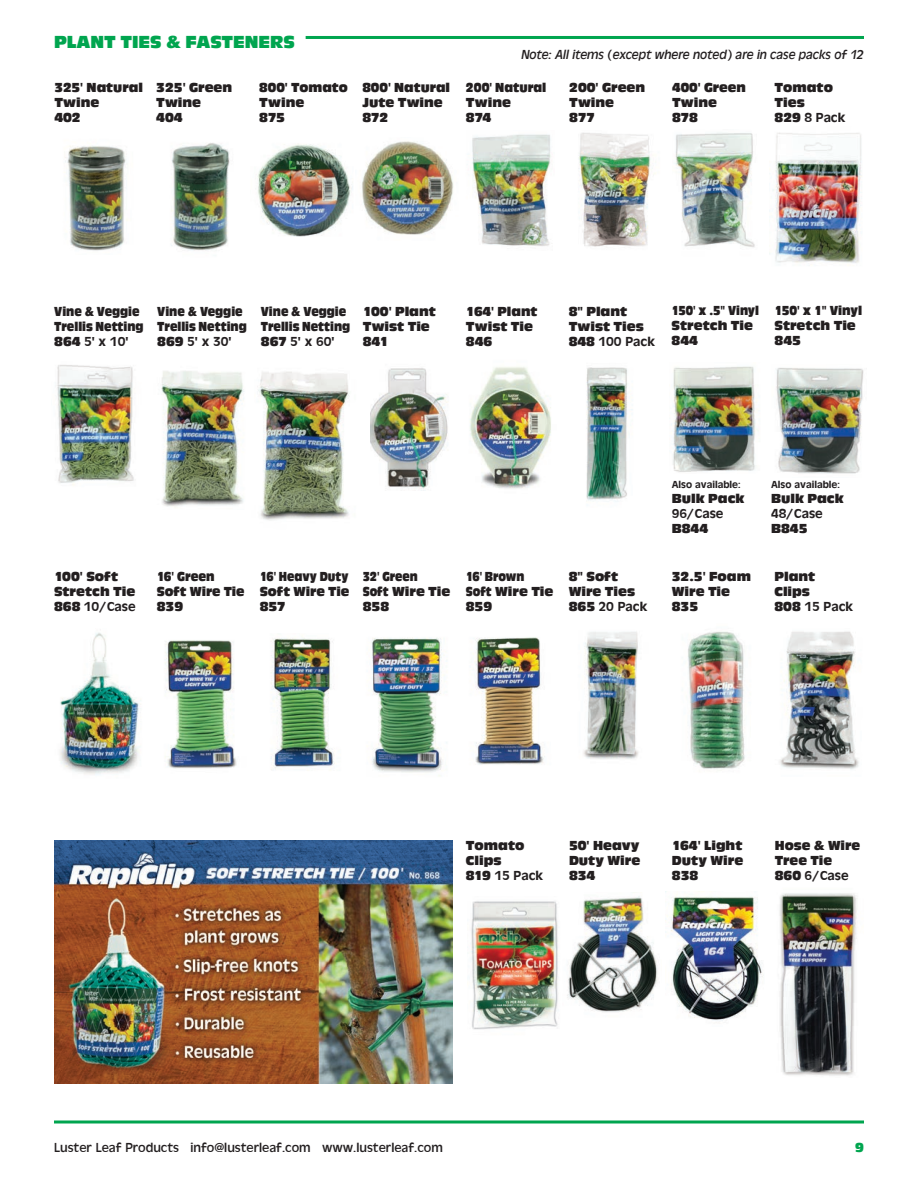
<style>
.page{position:relative;width:918px;height:1188px;background:#fff}
.page>*{position:absolute;margin:0;border:0;box-sizing:border-box;transform-origin:0 0}
.t1{font:18px "Antique Oli T Comp";color:#00a54f}
.t2{font:13.5px/15px "Antique Oli T Comp";color:#231f20}
.t3{font:13.5px "Antique Olive Bold";color:#231f20}
.t4{font:13.5px/15px "Antique Oli T Comp";color:#231f20;scale:.84 1}
.t5{font:13.5px/15px "Antique Oli T Comp";color:#231f20;scale:.82 1}
.t6{font:13.5px "Antique Olive";color:#231f20}
.t7{font:italic 13.5px "Antique Oli T";color:#231f20}
.t8{font:13.5px/15px "Antique Oli T Comp";color:#231f20;scale:.88 1}
.t9{font:13.5px/15px "Antique Oli T Comp";color:#231f20;scale:.87 1}
.t10{font:13.5px/15px "Antique Oli T Comp";color:#231f20;scale:.89 1}
.t11{font:13.5px "Antique Oli T Comp";color:#00a54f}
.t12{font:10.5px "Antique Olive Bold";color:#231f20}
.s1{font-family:"Antique Oli T Comp"}
</style>
<div class="page">
<hr style="left:306px;top:36px;width:558px;height:3px;background:#00a54f">
<img style="left:370px;top:368px;width:78px;height:121px">
<img style="left:470px;top:367px;width:81px;height:122px">
<img style="left:258px;top:371px;width:92px;height:149px">
<img style="left:586px;top:367px;width:47px;height:135px">
<img style="left:671px;top:366px;width:88px;height:106px">
<img style="left:776px;top:368px;width:88px;height:106px">
<img style="left:161px;top:371px;width:83px;height:136px">
<img style="left:57px;top:365px;width:77px;height:120px">
<svg style="left:54px;top:1120px;width:810px;height:4px;background:#3fbb7a"></svg>
<img style="left:772px;top:132px;width:90px;height:131px">
<img style="left:65px;top:146px;width:61px;height:105px">
<img style="left:171px;top:143px;width:59px;height:108px">
<img style="left:675px;top:133px;width:80px;height:115px">
<img style="left:257px;top:144px;width:96px;height:93px">
<img style="left:472px;top:134px;width:79px;height:112px">
<img style="left:579px;top:132px;width:77px;height:115px">
<img style="left:362px;top:141px;width:92px;height:94px">
<img style="left:60px;top:632px;width:80px;height:143px">
<img style="left:583px;top:632px;width:56px;height:127px">
<img style="left:271px;top:638px;width:64px;height:132px">
<img style="left:474px;top:637px;width:71px;height:128px">
<img style="left:165px;top:640px;width:72px;height:129px">
<img style="left:372px;top:638px;width:75px;height:138px">
<img style="left:779px;top:893px;width:78px;height:183px">
<img style="left:470px;top:901px;width:88px;height:129px">
<img style="left:779px;top:631px;width:80px;height:139px">
<img style="left:567px;top:896px;width:91px;height:116px">
<img style="left:688px;top:631px;width:57px;height:138px">
<img style="left:667px;top:896px;width:96px;height:127px">
<img style="left:54px;top:840px;width:399px;height:243px">
<h1 class="t1" style="left:54px;top:30px;width:242px">PLANT TIES &amp; FASTENERS</h1>
<p class="t7" style="left:521px;top:46px;width:344px">Note: All items (except where noted) are in case packs of 12</p>
<p class="t2" style="left:54px;top:79px;width:90px">325' Natural<br>Twine<br>402</p>
<p class="t2" style="left:156px;top:79px;width:77px">325' Green<br>Twine<br>404</p>
<p class="t2" style="left:672px;top:79px;width:75px">400' Green<br>Twine<br>878</p>
<p class="t2" style="left:362px;top:79px;width:89px">800' Natural<br>Jute Twine<br>872</p>
<p class="t10" style="left:466px;top:79px;width:92px">200' Natural<br>Twine<br>874</p>
<p class="t2" style="left:775px;top:79px;width:60px">Tomato<br>Ties</p>
<p class="t2" style="left:259px;top:79px;width:90px">800' Tomato<br>Twine<br>875</p>
<p class="t2" style="left:569px;top:79px;width:77px">200' Green<br>Twine<br>877</p>
<p class="t3" style="left:775px;top:110px;width:73px"><span class="s1">829</span> 8 Pack</p>
<p class="t4" style="left:54px;top:303px;width:108px">Vine &amp; Veggie<br>Trellis Netting</p>
<p class="t3" style="left:54px;top:335px;width:76px"><span class="s1">864</span> 5' x 10'</p>
<p class="t4" style="left:157px;top:303px;width:108px">Vine &amp; Veggie<br>Trellis Netting</p>
<p class="t3" style="left:157px;top:334px;width:76px"><span class="s1">869</span> 5' x 30'</p>
<p class="t4" style="left:261px;top:303px;width:108px">Vine &amp; Veggie<br>Trellis Netting</p>
<p class="t3" style="left:261px;top:334px;width:75px"><span class="s1">867</span> 5' x 60'</p>
<p class="t2" style="left:363px;top:303px;width:75px">100' Plant<br>Twist Tie<br>841</p>
<p class="t4" style="left:672px;top:302px;width:106px">150' x .5" Vinyl<br>Stretch Tie<br>844</p>
<p class="t2" style="left:466px;top:303px;width:73px">164' Plant<br>Twist Tie<br>846</p>
<p class="t2" style="left:569px;top:303px;width:77px">8" Plant<br>Twist Ties</p>
<p class="t3" style="left:569px;top:334px;width:88px"><span class="s1">848</span> 100 Pack</p>
<p class="t8" style="left:775px;top:302px;width:101px">150' x 1" Vinyl<br>Stretch Tie<br>845</p>
<p class="t2" style="left:54px;top:568px;width:83px">100' Soft<br>Stretch Tie</p>
<p class="t3" style="left:54px;top:600px;width:83px"><span class="s1">868</span> 10/Case</p>
<p class="t5" style="left:260px;top:568px;width:111px;text-align:justify">16' Heavy Duty Soft Wire Tie 857</p>
<p class="t2" style="left:569px;top:568px;width:68px">8" Soft<br>Wire Ties</p>
<p class="t5" style="left:466px;top:568px;width:108px">16' Brown<br>Soft Wire Tie<br>859</p>
<p class="t9" style="left:157px;top:568px;width:102px">16' Green<br>Soft Wire Tie<br>839</p>
<p class="t5" style="left:363px;top:568px;width:108px">32' Green<br>Soft Wire Tie<br>858</p>
<p class="t3" style="left:569px;top:600px;width:80px"><span class="s1">865</span> 20 Pack</p>
<p class="t12" style="left:672px;top:479px;width:70px">Also available:</p>
<p class="t2" style="left:672px;top:490px;width:74px">Bulk Pack</p>
<p class="t3" style="left:672px;top:507px;width:53px">96/Case</p>
<p class="t2" style="left:672px;top:520px;width:38px">B844</p>
<p class="t2" style="left:672px;top:568px;width:81px">32.5' Foam<br>Wire Tie<br>835</p>
<p class="t12" style="left:771px;top:479px;width:70px">Also available:</p>
<p class="t2" style="left:771px;top:490px;width:74px">Bulk Pack</p>
<p class="t3" style="left:771px;top:507px;width:53px">48/Case</p>
<p class="t2" style="left:771px;top:520px;width:38px">B845</p>
<p class="t2" style="left:775px;top:568px;width:42px">Plant<br>Clips</p>
<p class="t3" style="left:775px;top:600px;width:80px"><span class="s1">808</span> 15 Pack</p>
<p class="t2" style="left:466px;top:838px;width:60px">Tomato<br>Clips</p>
<p class="t3" style="left:466px;top:869px;width:79px"><span class="s1">819</span> 15 Pack</p>
<p class="t2" style="left:569px;top:837px;width:73px;text-align:justify">50' Heavy Duty Wire 834</p>
<p class="t2" style="left:672px;top:837px;width:73px;text-align:justify">164' Light Duty Wire 838</p>
<p class="t2" style="left:775px;top:837px;width:87px">Hose &amp; Wire<br>Tree Tie</p>
<p class="t3" style="left:775px;top:869px;width:75px"><span class="s1">860</span> 6/Case</p>
<p class="t6" style="left:54px;top:1143px;width:390px">Luster Leaf Products info@lusterleaf.com www.lusterleaf.com</p>
<p class="t11" style="left:855px;top:1138px;width:10px">9</p>
</div>
